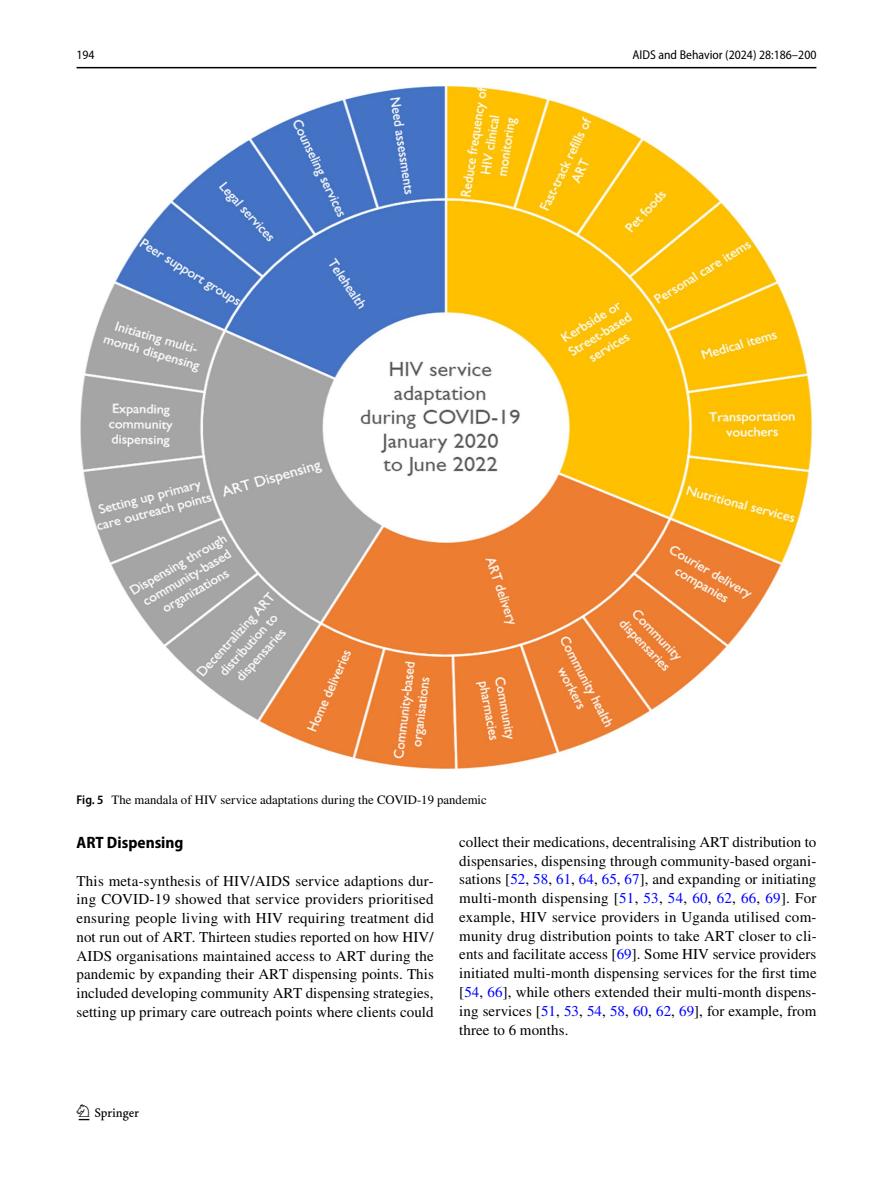
<style>
.page{position:relative;width:893px;height:1187px;background:#fff}
.page>*{position:absolute;margin:0;border:0;box-sizing:border-box;transform-origin:0 0}
.t1{font:22.5px "Springnew Regular 3";color:#000}
.t2{font:700 semi-condensed 16.5px "Myriad Pro";color:#000}
.t3{font:15px/18.8px "STIX";letter-spacing:.005em;color:#000;text-align:justify}
.t4{font:12.75px "STIX";color:#000}
.t5{font:semi-condensed 12.75px "Myriad Pro";color:#000}
.s1{font-family:"Myriad Pro";font-weight:600;font-stretch:semi-condensed}
.s2{color:#00f}
</style>
<div class="page">
<hr style="left:77px;top:67px;width:739px;height:1px;background:#000">
<img style="left:81px;top:87px;width:731px;height:682px">
<p class="t5" style="left:77px;top:48px;width:20px">194</p>
<p class="t5" style="left:632px;top:48px;width:185px">AIDS and Behavior (2024) 28:186–200</p>
<p class="t4" style="left:77px;top:791px;width:412px"><span class="s1">Fig. 5</span> The mandala of HIV service adaptations during the COVID-19 pandemic</p>
<p class="t2" style="left:77px;top:833px;width:109px">ART Dispensing</p>
<p class="t3" style="left:77px;top:872px;width:359px">This meta-synthesis of HIV/AIDS service adaptions dur&shy;ing COVID-19 showed that service providers prioritised ensuring people living with HIV requiring treatment did not run out of ART. Thirteen studies reported on how HIV/ AIDS organisations maintained access to ART during the pandemic by expanding their ART dispensing points. This included developing community ART dispensing strategies, setting up primary care outreach points where clients could</p>
<p class="t3" style="left:459px;top:833px;width:359px">collect their medications, decentralising ART distribution to dispensaries, dispensing through community-based organi&shy;sations [<span class="s2">52</span>, <span class="s2">58</span>, <span class="s2">61</span>, <span class="s2">64</span>, <span class="s2">65</span>, <span class="s2">67</span>], and expanding or initiating multi-month dispensing [<span class="s2">51</span>, <span class="s2">53</span>, <span class="s2">54</span>, <span class="s2">60</span>, <span class="s2">62</span>, <span class="s2">66</span>, <span class="s2">69</span>]. For example, HIV service providers in Uganda utilised com&shy;munity drug distribution points to take ART closer to cli&shy;ents and facilitate access [<span class="s2">69</span>]. Some HIV service providers initiated multi-month dispensing services for the first time [<span class="s2">54</span>, <span class="s2">66</span>], while others extended their multi-month dispens&shy;ing services [<span class="s2">51</span>, <span class="s2">53</span>, <span class="s2">54</span>, <span class="s2">58</span>, <span class="s2">60</span>, <span class="s2">62</span>, <span class="s2">69</span>], for example, from three to 6 months.</p>
<h1 class="t1" style="left:79px;top:1104px;width:62px">1 3</h1>
</div>
